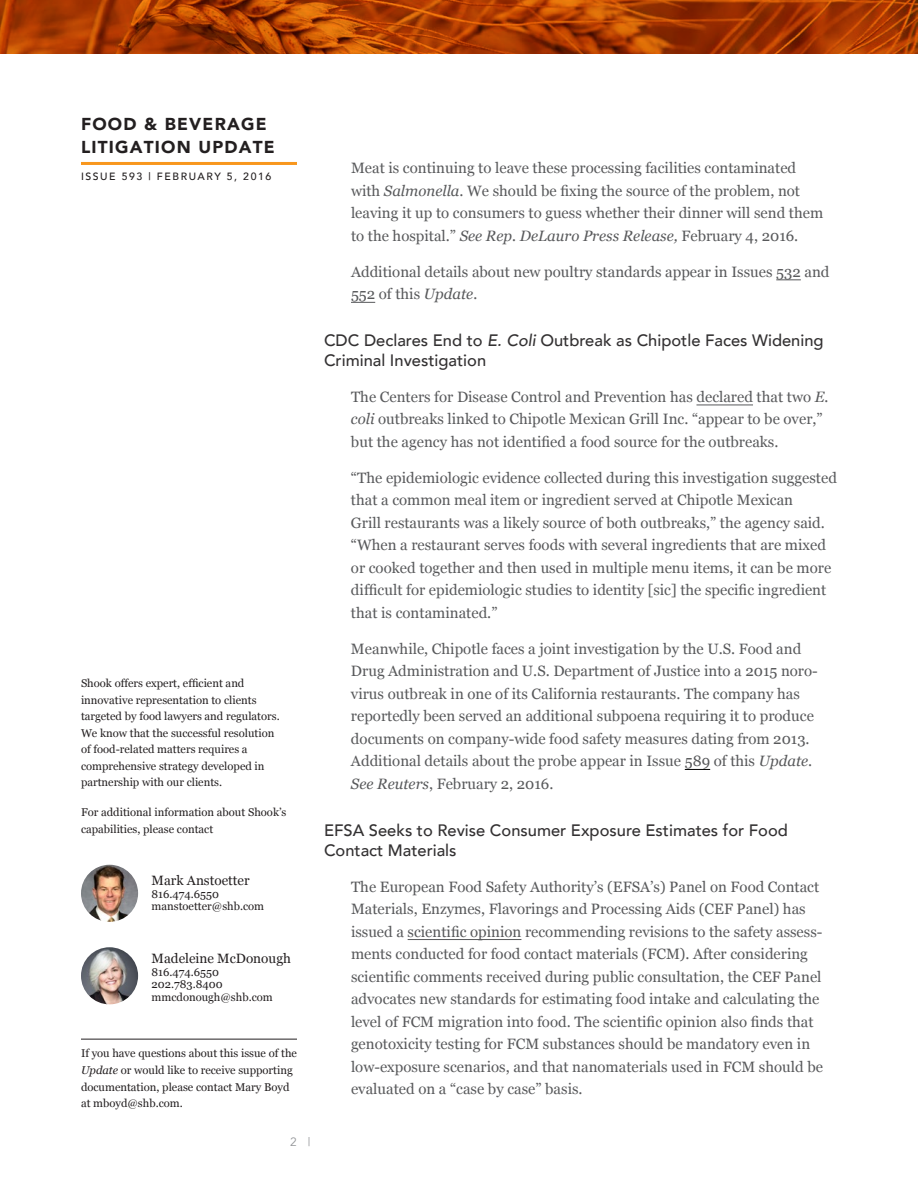
<style>
.page{position:relative;width:918px;height:1188px;background:#fff}
.page>*{position:absolute;margin:0;border:0;box-sizing:border-box;transform-origin:0 0}
.t1{font:900 17.25px/22.5px "Avenir";letter-spacing:.07em;color:#231f20}
.t2{font:500 16.5px/19.8px "Avenir";color:#333132}
.t3{font:15px/22.5px "Georgia";color:#58595b}
.t4{font:13.5px "Georgia";color:#231f20}
.t5{font:12px "Avenir";color:#939598}
.t6{font:11.25px/16.5px "Georgia";color:#231f20}
.t7{font:500 10.5px "Avenir";letter-spacing:.15em;color:#231f20}
.s1{font-style:italic}
</style>
<div class="page">
<hr style="left:81px;top:162px;width:216px;height:3px;background:#f8971d">
<svg style="left:0;top:0;width:918px;height:54px;background:#a83c02"></svg>
<svg style="left:776px;top:279px;width:25px;height:1px"></svg>
<svg style="left:351px;top:302px;width:24px;height:1px"></svg>
<hr style="left:696px;top:405px;width:57px;height:1px;background:#58595b">
<svg style="left:685px;top:769px;width:25px;height:1px"></svg>
<hr style="left:408px;top:939px;width:113px;height:1px;background:#58595b">
<hr style="left:81px;top:1039px;width:216px;height:1px;background:#231f20">
<img style="left:81px;top:865px;width:57px;height:57px;border-radius:29px">
<img style="left:81px;top:947px;width:57px;height:57px;border-radius:29px">
<p class="t1" style="left:81px;top:113px;width:195px">FOOD &amp; BEVERAGE<br>LITIGATION UPDATE</p>
<p class="t7" style="left:81px;top:167px;width:192px">ISSUE 593 | FEBRUARY 5, 2016</p>
<p class="t6" style="left:81px;top:675px;width:200px">Shook offers expert, efficient and innovative representation to clients targeted by food lawyers and regulators.<br>We know that the successful resolution of food-related matters requires a comprehensive strategy developed in partnership with our clients.</p>
<p class="t6" style="left:81px;top:804px;width:207px">For additional information about Shook’s capabilities, please contact</p>
<p class="t4" style="left:152px;top:872px;width:100px">Mark Anstoetter</p>
<p class="t6" style="left:152px;top:888px;width:114px;line-height:12.8px">816.474.6550 manstoetter@shb.com</p>
<p class="t4" style="left:152px;top:950px;width:141px">Madeleine McDonough</p>
<p class="t6" style="left:152px;top:966px;width:123px;line-height:12.8px">816.474.6550<br>202.783.8400 mmcdonough@shb.com</p>
<p class="t6" style="left:81px;top:1046px;width:217px">If you have questions about this issue of the <span class="s1">Update</span> or would like to receive supporting documentation, please contact Mary Boyd at mboyd@shb.com.</p>
<p class="t5" style="left:290px;top:1135px;width:22px">2 |</p>
<p class="t3" style="left:351px;top:157px;width:474px">Meat is continuing to leave these processing facilities contaminated with <span class="s1">Salmonella</span>. We should be fixing the source of the problem, not leaving it up to consumers to guess whether their dinner will send them to the hospital.” <span class="s1">See Rep. DeLauro Press Release,</span> February 4, 2016.</p>
<p class="t3" style="left:351px;top:261px;width:480px">Additional details about new poultry standards appear in Issues 532 and<br>552 of this <span class="s1">Update.</span></p>
<p class="t2" style="left:324px;top:330px;width:501px">CDC Declares End to <span class="s1">E. Coli</span> Outbreak as Chipotle Faces Widening<br>Criminal Investigation</p>
<p class="t3" style="left:351px;top:386px;width:479px">The Centers for Disease Control and Prevention has declared that two <span class="s1">E. coli</span> outbreaks linked to Chipotle Mexican Grill Inc. “appear to be over,” but the agency has not identified a food source for the outbreaks.</p>
<p class="t3" style="left:351px;top:467px;width:487px">“The epidemiologic evidence collected during this investigation suggested that a common meal item or ingredient served at Chipotle Mexican<br>Grill restaurants was a likely source of both outbreaks,” the agency said. “When a restaurant serves foods with several ingredients that are mixed or cooked together and then used in multiple menu items, it can be more difficult for epidemiologic studies to identity [sic] the specific ingredient that is contaminated.”</p>
<p class="t3" style="left:351px;top:638px;width:468px">Meanwhile, Chipotle faces a joint investigation by the U.S. Food and Drug Administration and U.S. Department of Justice into a 2015 noro&shy;virus outbreak in one of its California restaurants. The company has reportedly been served an additional subpoena requiring it to produce documents on company-wide food safety measures dating from 2013.<br>Additional details about the probe appear in Issue 589 of this <span class="s1">Update</span>.<br><span class="s1">See Reuters</span>, February 2, 2016.</p>
<p class="t2" style="left:324px;top:819px;width:466px">EFSA Seeks to Revise Consumer Exposure Estimates for Food<br>Contact Materials</p>
<p class="t3" style="left:351px;top:875px;width:473px">The European Food Safety Authority’s (EFSA’s) Panel on Food Contact Materials, Enzymes, Flavorings and Processing Aids (CEF Panel) has issued a scientific opinion recommending revisions to the safety assess&shy;ments conducted for food contact materials (FCM). After considering scientific comments received during public consultation, the CEF Panel advocates new standards for estimating food intake and calculating the level of FCM migration into food. The scientific opinion also finds that genotoxicity testing for FCM substances should be mandatory even in low-exposure scenarios, and that nanomaterials used in FCM should be evaluated on a “case by case” basis.</p>
</div>
